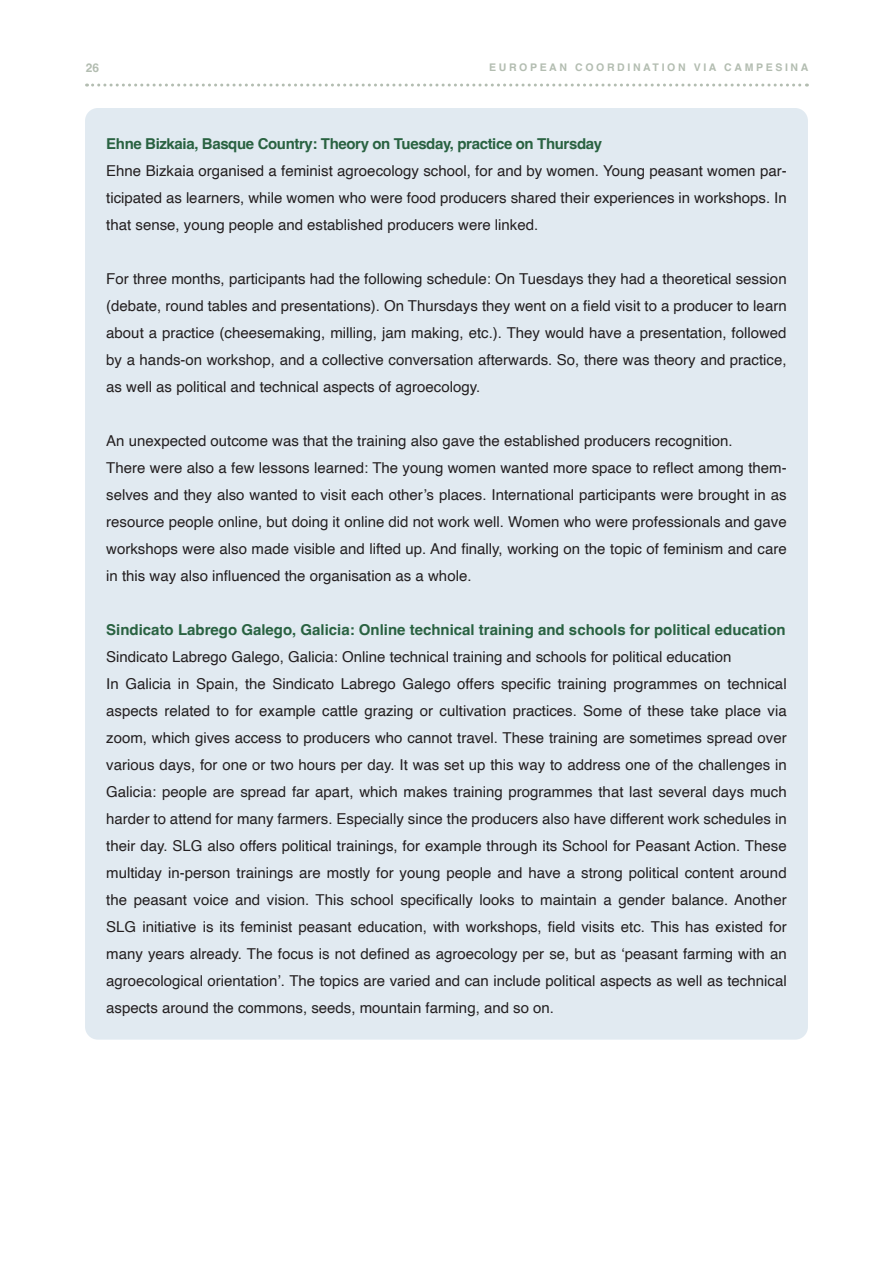
<style>
.page{position:relative;width:893px;height:1263px;background:#fff}
.page>*{position:absolute;margin:0;border:0;box-sizing:border-box;transform-origin:0 0}
.t1{font:15px/27px "Helvetica";color:#231f20;text-align:justify}
.t2{font:700 15px "Helvetica";color:#296241}
.t3{font:700 15px "Helvetica";letter-spacing:-.025em;color:#296241}
.t4{font:700 12px "Helvetica";color:#b3bdb1}
.t5{font:700 10.5px "Helvetica";letter-spacing:.25em;color:#b3bdb1}
</style>
<div class="page">
<svg style="left:87px;top:84px;width:720px;height:3px"></svg>
<div style="left:85px;top:108px;width:723px;height:932px;background:#e1eaf1;border-radius:13px"></div>
<p class="t4" style="left:86px;top:60px;width:15px">26</p>
<p class="t5" style="left:489px;top:61px;width:321px">EUROPEAN COORDINATION VIA CAMPESINA</p>
<p class="t3" style="left:106px;top:134px;width:497px">Ehne Bizkaia, Basque Country: Theory on Tuesday, practice on Thursday</p>
<p class="t1" style="left:106px;top:157px;width:682px">Ehne Bizkaia organised a feminist agroecology school, for and by women. Young peasant women par&shy;ticipated as learners, while women who were food producers shared their experiences in workshops. In that sense, young people and established producers were linked.</p>
<p class="t1" style="left:106px;top:265px;width:682px">For three months, participants had the following schedule: On Tuesdays they had a theoretical session (debate, round tables and presentations). On Thursdays they went on a field visit to a producer to learn about a practice (cheesemaking, milling, jam making, etc.). They would have a presentation, followed by a hands-on workshop, and a collective conversation afterwards. So, there was theory and practice, as well as political and technical aspects of agroecology.</p>
<p class="t1" style="left:106px;top:427px;width:628px">An unexpected outcome was that the training also gave the established producers recognition.</p>
<p class="t1" style="left:106px;top:454px;width:682px">There were also a few lessons learned: The young women wanted more space to reflect among them&shy;selves and they also wanted to visit each other’s places. International participants were brought in as resource people online, but doing it online did not work well. Women who were professionals and gave workshops were also made visible and lifted up. And finally, working on the topic of feminism and care in this way also influenced the organisation as a whole.</p>
<p class="t2" style="left:106px;top:620px;width:681px">Sindicato Labrego Galego, Galicia: Online technical training and schools for political education</p>
<p class="t1" style="left:106px;top:643px;width:627px">Sindicato Labrego Galego, Galicia: Online technical training and schools for political education</p>
<p class="t1" style="left:106px;top:670px;width:682px">In Galicia in Spain, the Sindicato Labrego Galego offers specific training programmes on technical aspects related to for example cattle grazing or cultivation practices. Some of these take place via zoom, which gives access to producers who cannot travel. These training are sometimes spread over various days, for one or two hours per day. It was set up this way to address one of the challenges in Galicia: people are spread far apart, which makes training programmes that last several days much harder to attend for many farmers. Especially since the producers also have different work schedules in their day. SLG also offers political trainings, for example through its School for Peasant Action. These multiday in-person trainings are mostly for young people and have a strong political content around the peasant voice and vision. This school specifically looks to maintain a gender balance. Another SLG initiative is its feminist peasant education, with workshops, field visits etc. This has existed for many years already. The focus is not defined as agroecology per se, but as ‘peasant farming with an agroecological orientation’. The topics are varied and can include political aspects as well as technical aspects around the commons, seeds, mountain farming, and so on.</p>
</div>
